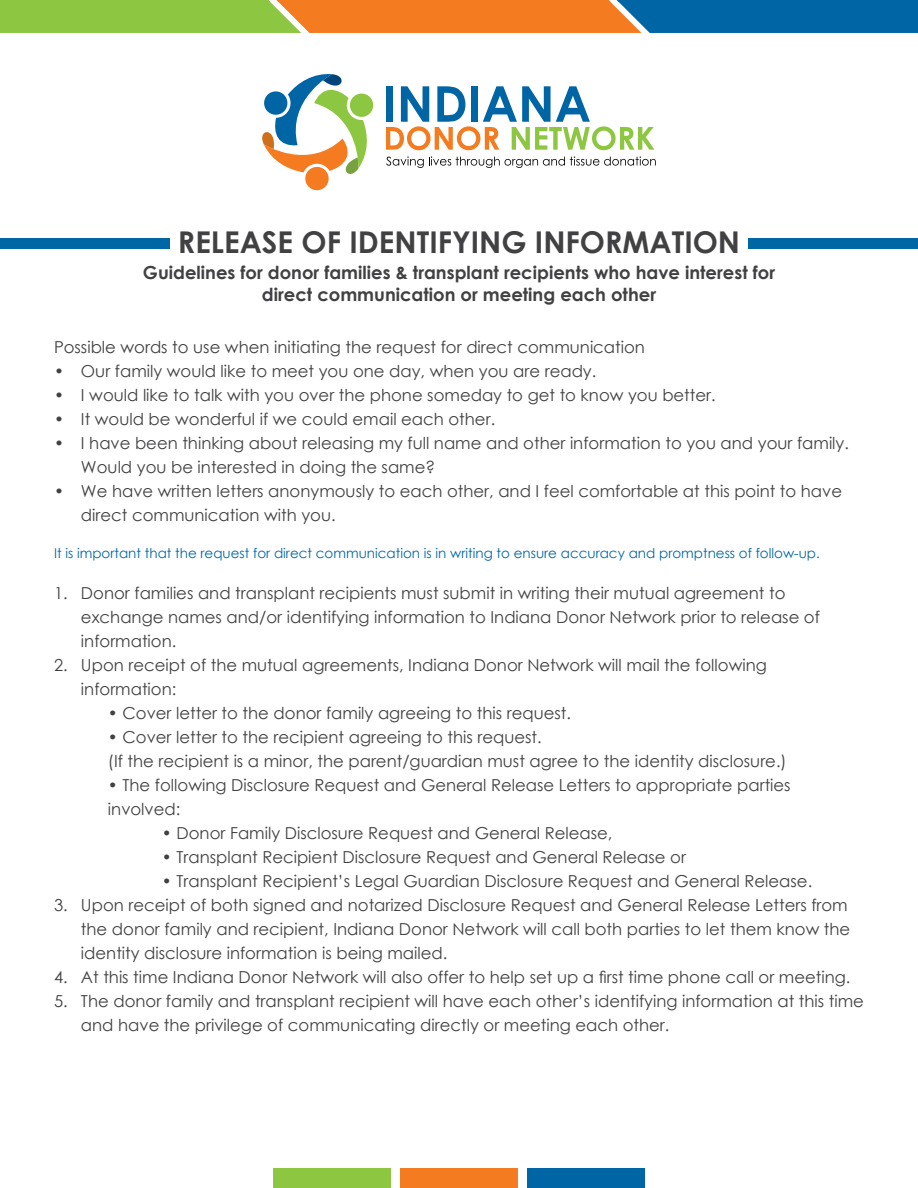
<style>
.page{position:relative;width:918px;height:1188px;background:#fff}
.page>*{position:absolute;margin:0;border:0;box-sizing:border-box;transform-origin:0 0}
.t1{font:700 30px "Century Gothic";color:#414042}
.t2{font:700 18px/21.6px "Century Gothic";color:#414042;text-align:center}
.t3{font:16.5px/24px "Century Gothic";color:#414042}
.t4{font:13.5px "Century Gothic";color:#0067a5}
</style>
<div class="page">
<div style="left:350px;top:94px;width:23px;height:23px;background:#8dc641;border-radius:50%"></div>
<svg style="left:262px;top:74px;width:107px;height:117px"></svg>
<svg style="left:386px;top:156px;width:270px;height:12px"></svg>
<svg style="left:386px;top:86px;width:268px;height:64px"></svg>
<div style="left:527px;top:1168px;width:117px;height:20px;background:#0065a4"></div>
<div style="left:400px;top:1168px;width:118px;height:20px;background:#f47b20"></div>
<div style="left:274px;top:1168px;width:117px;height:20px;background:#8dc641"></div>
<svg style="left:0;top:0;width:918px;height:33px;background:#888d57"></svg>
<div style="left:0;top:238px;width:170px;height:10px;background:#0067a5"></div>
<div style="left:748px;top:238px;width:170px;height:10px;background:#0067a5"></div>
<h1 class="t1" style="left:178px;top:219px;width:564px">RELEASE OF IDENTIFYING INFORMATION</h1>
<p class="t2" style="left:143px;top:261px;width:634px">Guidelines for donor families &amp; transplant recipients who have interest for direct communication or meeting each other</p>
<p class="t3" style="left:54px;top:334px;width:593px">Possible words to use when initiating the request for direct communication</p>
<p class="t3" style="left:54px;top:358px;width:544px">• Our family would like to meet you one day, when you are ready.</p>
<p class="t3" style="left:54px;top:382px;width:663px">• I would like to talk with you over the phone someday to get to know you better.</p>
<p class="t3" style="left:54px;top:406px;width:443px">• It would be wonderful if we could email each other.</p>
<p class="t3" style="left:81px;top:430px;width:770px;text-indent:-27px">• I have been thinking about releasing my full name and other information to you and your family.<br>Would you be interested in doing the same?</p>
<p class="t3" style="left:81px;top:478px;width:763px;text-indent:-27px">• We have written letters anonymously to each other, and I feel comfortable at this point to have direct communication with you.</p>
<p class="t4" style="left:54px;top:544px;width:767px">It is important that the request for direct communication is in writing to ensure accuracy and promptness of follow-up.</p>
<p class="t3" style="left:81px;top:580px;width:740px;text-indent:-27px">1. Donor families and transplant recipients must submit in writing their mutual agreement to exchange names and/or identifying information to Indiana Donor Network prior to release of information.</p>
<p class="t3" style="left:81px;top:652px;width:687px;text-indent:-27px">2. Upon receipt of the mutual agreements, Indiana Donor Network will mail the following information:</p>
<p class="t3" style="left:108px;top:700px;width:465px">• Cover letter to the donor family agreeing to this request.</p>
<p class="t3" style="left:108px;top:724px;width:680px">• Cover letter to the recipient agreeing to this request.<br>(If the recipient is a minor, the parent/guardian must agree to the identity disclosure.)</p>
<p class="t3" style="left:108px;top:772px;width:684px">• The following Disclosure Request and General Release Letters to appropriate parties involved:</p>
<p class="t3" style="left:162px;top:820px;width:452px">• Donor Family Disclosure Request and General Release,</p>
<p class="t3" style="left:162px;top:844px;width:526px">• Transplant Recipient Disclosure Request and General Release or</p>
<p class="t3" style="left:162px;top:868px;width:652px">• Transplant Recipient’s Legal Guardian Disclosure Request and General Release.</p>
<p class="t3" style="left:81px;top:892px;width:771px;text-indent:-27px">3. Upon receipt of both signed and notarized Disclosure Request and General Release Letters from the donor family and recipient, Indiana Donor Network will call both parties to let them know the identity disclosure information is being mailed.</p>
<p class="t3" style="left:54px;top:964px;width:798px">4. At this time Indiana Donor Network will also offer to help set up a first time phone call or meeting.</p>
<p class="t3" style="left:81px;top:988px;width:784px;text-indent:-27px">5. The donor family and transplant recipient will have each other’s identifying information at this time and have the privilege of communicating directly or meeting each other.</p>
</div>
